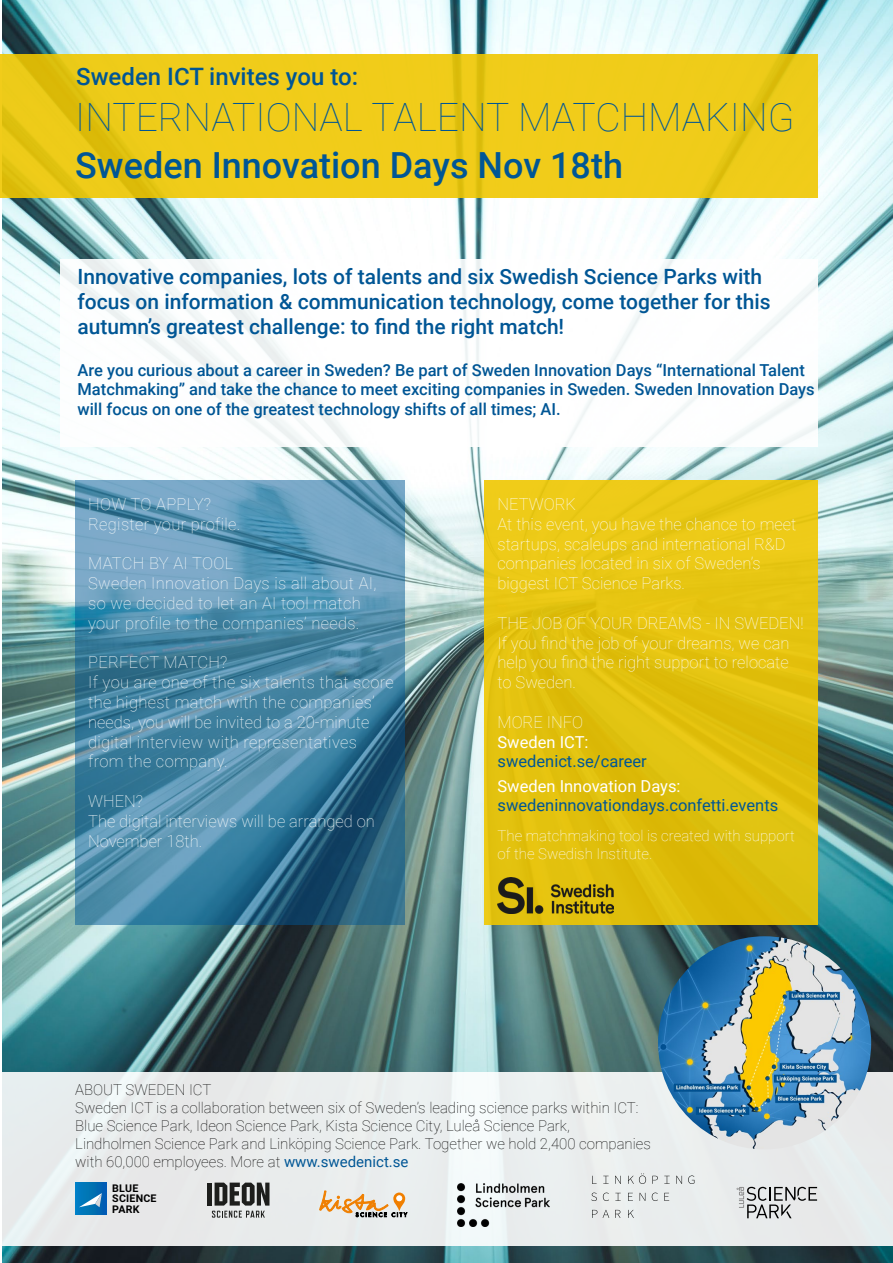
<style>
.page{position:relative;width:893px;height:1263px;background:#fff}
.page>*{position:absolute;margin:0;border:0;box-sizing:border-box;transform-origin:0 0}
.t1{font:100 39px "Roboto";color:#005695}
.t2{font:500 36px "Roboto";color:#005695}
.t3{font:500 24px "Roboto";color:#005695}
.t4{font:500 21px/25.2px "Roboto";color:#005695}
.t5{font:100 16.5px/19.8px "Roboto";letter-spacing:.02em;color:#fff}
.t6{font:100 16.5px/19.8px "Roboto";color:#fff}
.t7{font:500 16.5px/19.8px "Roboto";color:#005695}
.t8{font:16.5px "Roboto";color:#005695}
.t9{font:16.5px "Roboto";color:#fff}
.t10{font:100 15px/18px "Roboto";color:#000}
.t11{font:100 15px/18px "Roboto";color:#fff}
.t12{font:700 10.65px/10.6px "Roboto";letter-spacing:.02em;color:#000}
.s1{font-weight:400;color:#005695}
</style>
<div class="page">
<img style="left:2px;top:0;width:891px;height:1263px">
<svg style="left:75px;top:481px;width:330px;height:444px;background:#4c87a6"></svg>
<div style="left:484px;top:481px;width:334px;height:444px;background:#e3c310"></div>
<svg style="left:0;top:54px;width:818px;height:144px;background:#edca17"></svg>
<div style="left:2px;top:1072px;width:891px;height:174px;background:#e9eded"></div>
<div style="left:207px;top:1182px;width:5px;height:23px;background:#1d1e1c"></div>
<svg style="left:215px;top:1182px;width:54px;height:23px"></svg>
<svg style="left:212px;top:1211px;width:53px;height:6px"></svg>
<svg style="left:319px;top:1191px;width:88px;height:26px"></svg>
<svg style="left:737px;top:1187px;width:80px;height:31px"></svg>
<svg style="left:591px;top:1173px;width:103px;height:45px"></svg>
<img style="left:458px;top:1183px;width:91px;height:43px">
<div style="left:61px;top:259px;width:757px;height:187px;background:#fff"></div>
<img style="left:658px;top:936px;width:213px;height:213px;border-radius:107px">
<div style="left:75px;top:1183px;width:32px;height:31px;background:linear-gradient(to right,#0183c0,#005eae)"></div>
<svg style="left:79px;top:1193px;width:23px;height:14px"></svg>
<img style="left:497px;top:877px;width:116px;height:36px">
<h3 class="t3" style="left:76px;top:59px;width:283px">Sweden ICT invites you to:</h3>
<h1 class="t1" style="left:75px;top:90px;width:721px">INTERNATIONAL TALENT MATCHMAKING</h1>
<h2 class="t2" style="left:75px;top:140px;width:549px">Sweden Innovation Days Nov 18th</h2>
<p class="t4" style="left:78px;top:263px;width:695px">Innovative companies, lots of talents and six Swedish Science Parks with focus on information &amp; communication technology, come together for this autumn’s greatest challenge: to find the right match!</p>
<p class="t7" style="left:78px;top:359px;width:739px">Are you curious about a career in Sweden? Be part of Sweden Innovation Days “International Talent<br>Matchmaking” and take the chance to meet exciting companies in Sweden. Sweden Innovation Days will focus on one of the greatest technology shifts of all times; AI.</p>
<p class="t5" style="left:88px;top:493px;width:154px">HOW TO APPLY?<br>Register your profile.</p>
<p class="t5" style="left:88px;top:553px;width:290px">MATCH BY AI TOOL<br>Sweden Innovation Days is all about AI, so we decided to let an AI tool match your profile to the companies’ needs.</p>
<p class="t5" style="left:88px;top:652px;width:307px">PERFECT MATCH?<br>If you are one of the six talents that score the highest match with the companies’ needs, you will be invited to a 20-minute digital interview with representatives from the company.</p>
<p class="t6" style="left:88px;top:790px;width:288px">WHEN?<br>The digital interviews will be arranged on<br>November 18th.</p>
<p class="t6" style="left:497px;top:493px;width:300px">NETWORK<br>At this event, you have the chance to meet startups, scaleups and international R&amp;D companies located in six of Sweden’s biggest ICT Science Parks.</p>
<p class="t6" style="left:497px;top:612px;width:308px">THE JOB OF YOUR DREAMS - IN SWEDEN!<br>If you find the job of your dreams, we can help you find the right support to relocate to Sweden.</p>
<p class="t6" style="left:497px;top:711px;width:87px">MORE INFO</p>
<p class="t9" style="left:497px;top:730px;width:93px">Sweden ICT:</p>
<p class="t8" style="left:497px;top:750px;width:151px">swedenict.se/career</p>
<p class="t9" style="left:497px;top:774px;width:184px">Sweden Innovation Days:</p>
<p class="t8" style="left:497px;top:794px;width:282px">swedeninnovationdays.confetti.events</p>
<p class="t11" style="left:497px;top:826px;width:299px">The matchmaking tool is created with support of the Swedish Institute.</p>
<p class="t10" style="left:75px;top:1080px;width:577px">ABOUT SWEDEN ICT<br>Sweden ICT is a collaboration between six of Sweden’s leading science parks within ICT:<br>Blue Science Park, Ideon Science Park, Kista Science City, Luleå Science Park,<br>Lindholmen Science Park and Linköping Science Park. Together we hold 2,400 companies with 60,000 employees. More at <span class="s1">www.swedenict.se</span></p>
<p class="t12" style="left:112px;top:1182px;width:46px">BLUE<br>SCIENCE<br>PARK</p>
</div>
